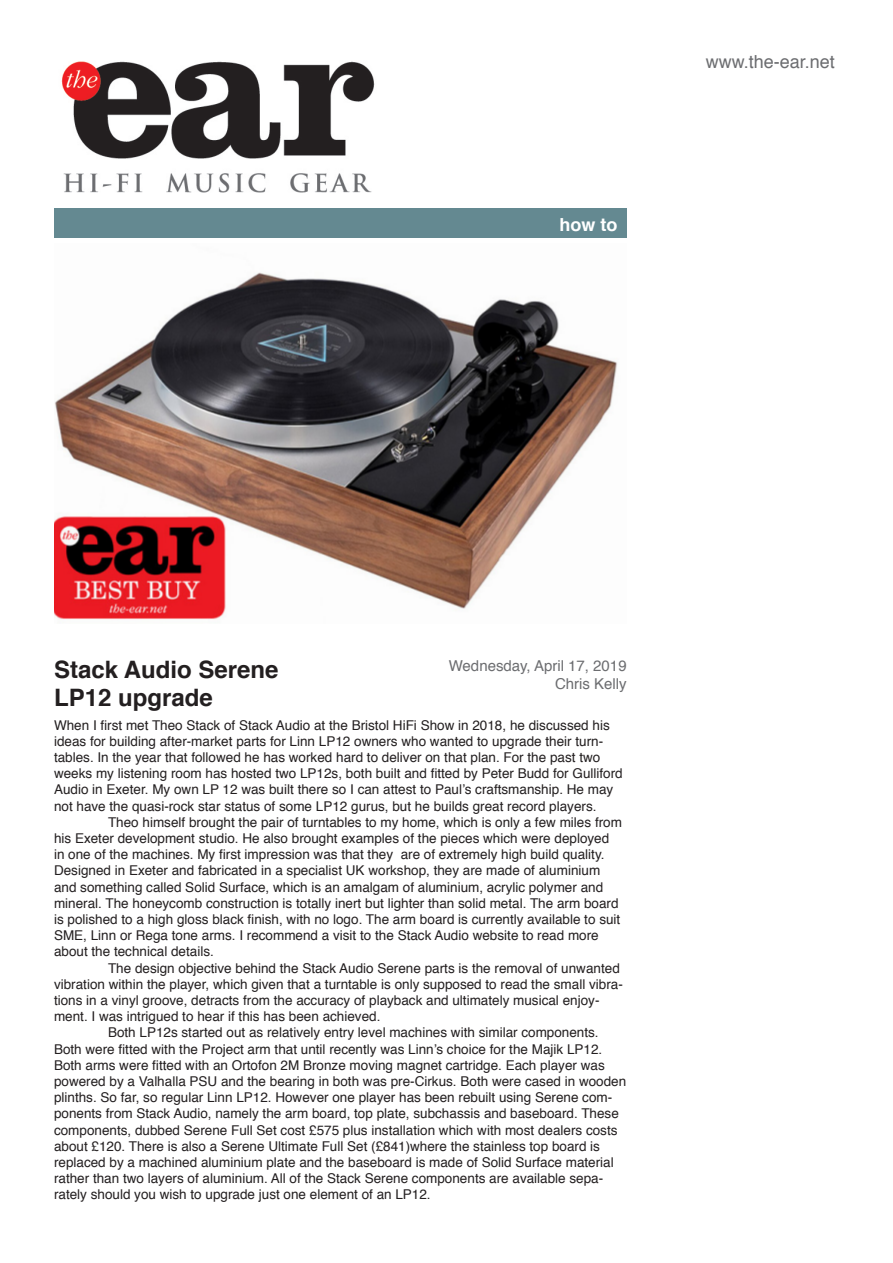
<style>
.page{position:relative;width:893px;height:1263px;background:#fff}
.page>*{position:absolute;margin:0;border:0;box-sizing:border-box;transform-origin:0 0}
.t1{font:700 24px/28.8px "Helvetica";color:#231f20}
.t2{font:18px "Helvetica";color:#6c6d70}
.t3{font:700 18px "Helvetica";color:#fff}
.t4{font:15px "Helvetica";color:#6c6d70}
.t5{font:13.5px/16.2px "Helvetica";color:#231f20}
</style>
<div class="page">
<img style="left:61px;top:61px;width:314px;height:132px">
<img style="left:54px;top:272px;width:564px;height:348px">
<div style="left:54px;top:208px;width:573px;height:30px;background:#648991"></div>
<p class="t3" style="left:560px;top:210px;width:59px">how to</p>
<p class="t2" style="left:706px;top:47px;width:131px">www.the-ear.net</p>
<p class="t1" style="left:54px;top:655px;width:226px">Stack Audio Serene<br>LP12 upgrade</p>
<p class="t4" style="left:449px;top:654px;width:179px">Wednesday, April 17, 2019</p>
<p class="t4" style="left:555px;top:672px;width:73px">Chris Kelly</p>
<p class="t5" style="left:54px;top:717px;width:570px">When I first met Theo Stack of Stack Audio at the Bristol HiFi Show in 2018, he discussed his ideas for building after-market parts for Linn LP12 owners who wanted to upgrade their turn&shy;tables. In the year that followed he has worked hard to deliver on that plan. For the past two weeks my listening room has hosted two LP12s, both built and fitted by Peter Budd for Gulliford Audio in Exeter. My own LP 12 was built there so I can attest to Paul’s craftsmanship. He may not have the quasi-rock star status of some LP12 gurus, but he builds great record players.</p>
<p class="t5" style="left:54px;top:814px;width:569px;text-indent:54px">Theo himself brought the pair of turntables to my home, which is only a few miles from his Exeter development studio. He also brought examples of the pieces which were deployed in one of the machines. My first impression was that they are of extremely high build quality.<br>Designed in Exeter and fabricated in a specialist UK workshop, they are made of aluminium and something called Solid Surface, which is an amalgam of aluminium, acrylic polymer and mineral. The honeycomb construction is totally inert but lighter than solid metal. The arm board is polished to a high gloss black finish, with no logo. The arm board is currently available to suit SME, Linn or Rega tone arms. I recommend a visit to the Stack Audio website to read more about the technical details.</p>
<p class="t5" style="left:54px;top:960px;width:570px;text-indent:54px">The design objective behind the Stack Audio Serene parts is the removal of unwanted vibration within the player, which given that a turntable is only supposed to read the small vibra&shy;tions in a vinyl groove, detracts from the accuracy of playback and ultimately musical enjoy&shy;ment. I was intrigued to hear if this has been achieved.</p>
<p class="t5" style="left:54px;top:1025px;width:574px;text-indent:54px">Both LP12s started out as relatively entry level machines with similar components.<br>Both were fitted with the Project arm that until recently was Linn’s choice for the Majik LP12.<br>Both arms were fitted with an Ortofon 2M Bronze moving magnet cartridge. Each player was powered by a Valhalla PSU and the bearing in both was pre-Cirkus. Both were cased in wooden plinths. So far, so regular Linn LP12. However one player has been rebuilt using Serene com&shy;ponents from Stack Audio, namely the arm board, top plate, subchassis and baseboard. These components, dubbed Serene Full Set cost £575 plus installation which with most dealers costs about £120. There is also a Serene Ultimate Full Set (£841)where the stainless top board is replaced by a machined aluminium plate and the baseboard is made of Solid Surface material rather than two layers of aluminium. All of the Stack Serene components are available sepa&shy;rately should you wish to upgrade just one element of an LP12.</p>
</div>
